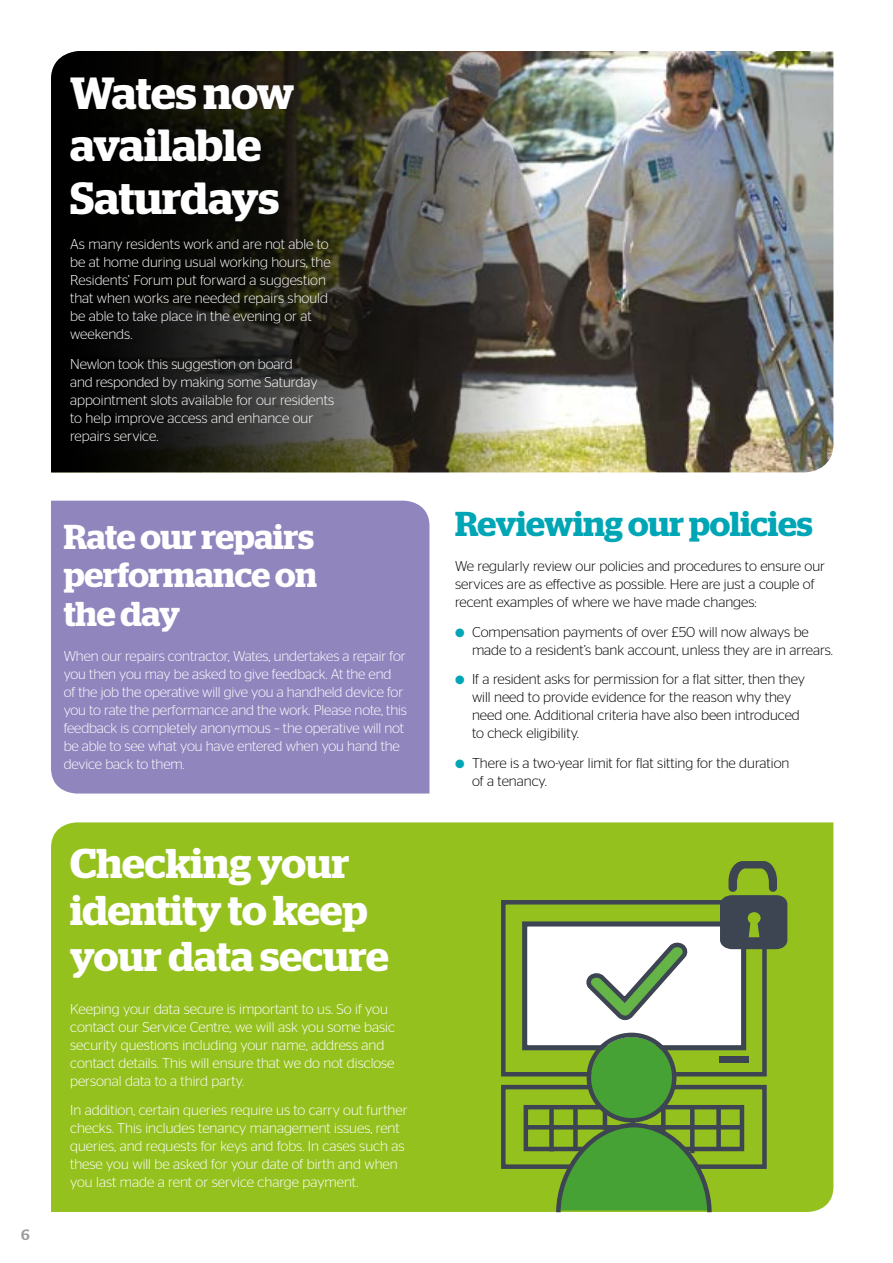
<style>
.page{position:relative;width:893px;height:1263px;background:#fff}
.page>*{position:absolute;margin:0;border:0;box-sizing:border-box;transform-origin:0 0}
.t1{font:600 45px/52.5px "Stag";letter-spacing:-.005em;color:#fff}
.t2{font:600 41.55px/46.5px "Stag";color:#fff}
.t3{font:600 34.5px/38.2px "Stag";letter-spacing:-.01em;color:#fff;text-align:justify}
.t4{font:600 34.5px "Stag";letter-spacing:-.01em;color:#00a6b5}
.t5{font:500 15px "Stag";color:#9d9d9c}
.t6{font:300 14.25px/18px "Stag Sans";color:#fff}
.t7{font:300 14.25px/18px "Stag Sans";color:#000}
.s1{color:#00a6b5}
</style>
<div class="page">
<img style="left:51px;top:51px;width:782px;height:421px">
<div style="left:51px;top:501px;width:378px;height:292px;background:#9185be"></div>
<div style="left:51px;top:822px;width:782px;height:390px;background:#95c11f"></div>
<svg style="left:499px;top:898px;width:270px;height:132px;background:#82a729"></svg>
<div style="left:522px;top:921px;width:224px;height:129px;background:#fff;border:5px solid #3d4552"></div>
<svg style="left:720px;top:861px;width:67px;height:88px;background:#5a6e42"></svg>
<svg style="left:586px;top:942px;width:102px;height:79px"></svg>
<svg style="left:499px;top:1030px;width:270px;height:183px;background:#73a33d"></svg>
<p class="t5" style="left:21px;top:1225px;width:10px">6</p>
<h1 class="t1" style="left:70px;top:66px;width:226px">Wates now available<br>Saturdays</h1>
<p class="t6" style="left:70px;top:234px;width:262px">As many residents work and are not able to be at home during usual working hours, the Residents’ Forum put forward a suggestion that when works are needed repairs should be able to take place in the evening or at weekends.</p>
<p class="t6" style="left:70px;top:355px;width:265px">Newlon took this suggestion on board<br>and responded by making some Saturday appointment slots available for our residents to help improve access and enhance our repairs service.</p>
<h3 class="t3" style="left:64px;top:518px;width:255px">Rate our repairs performance on the day</h3>
<p class="t6" style="left:64px;top:646px;width:345px">When our repairs contractor, Wates, undertakes a repair for you then you may be asked to give feedback. At the end<br>of the job the operative will give you a handheld device for you to rate the performance and the work. Please note, this feedback is completely anonymous – the operative will not be able to see what you have entered when you hand the device back to them.</p>
<h2 class="t2" style="left:70px;top:840px;width:320px">Checking your identity to keep your data secure</h2>
<p class="t6" style="left:70px;top:1000px;width:326px">Keeping your data secure is important to us. So if you contact our Service Centre, we will ask you some basic security questions including your name, address and contact details. This will ensure that we do not disclose personal data to a third party.</p>
<p class="t6" style="left:70px;top:1101px;width:339px">In addition, certain queries require us to carry out further checks. This includes tenancy management issues, rent queries, and requests for keys and fobs. In cases such as these you will be asked for your date of birth and when you last made a rent or service charge payment.</p>
<h3 class="t4" style="left:455px;top:504px;width:359px">Reviewing our policies</h3>
<p class="t7" style="left:455px;top:557px;width:372px">We regularly review our policies and procedures to ensure our services are as effective as possible. Here are just a couple of recent examples of where we have made changes:</p>
<p class="t7" style="left:472px;top:622px;width:363px;text-indent:-17px"><span class="s1">●</span> Compensation payments of over £50 will now always be made to a resident’s bank account, unless they are in arrears.</p>
<p class="t7" style="left:472px;top:670px;width:335px;text-indent:-17px"><span class="s1">●</span> If a resident asks for permission for a flat sitter, then they will need to provide evidence for the reason why they need one. Additional criteria have also been introduced to check eligibility.</p>
<p class="t7" style="left:472px;top:753px;width:319px;text-indent:-17px"><span class="s1">●</span> There is a two-year limit for flat sitting for the duration of a tenancy.</p>
</div>
